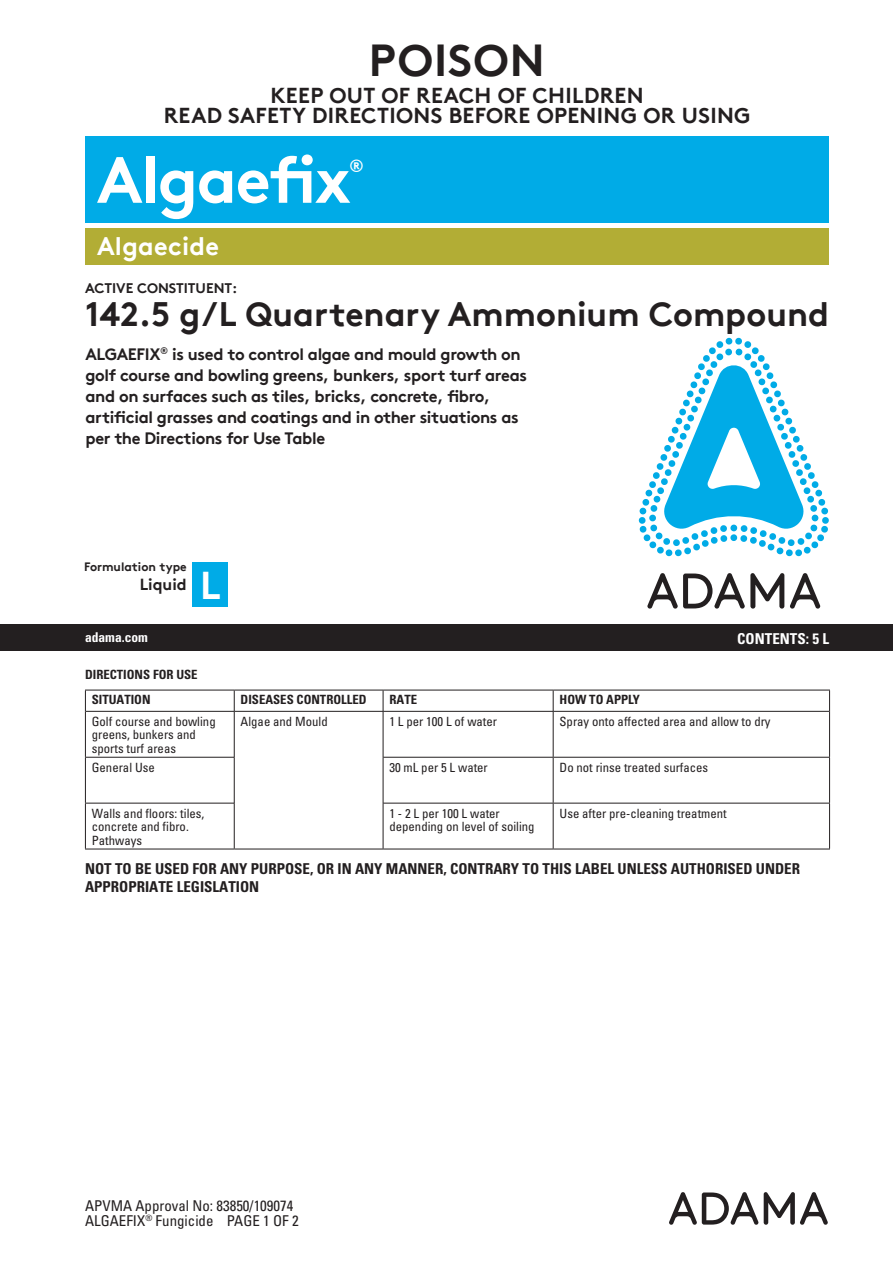
<style>
.page{position:relative;width:893px;height:1263px;background:#fff}
.page>*{position:absolute;margin:0;border:0;box-sizing:border-box;transform-origin:0 0}
.t1{font:700 65.25px "Brown TT";letter-spacing:-.02em;color:#fff}
.t2{font:700 44.85px "Brown TT";letter-spacing:.02em;color:#231f20}
.t3{font:700 38.7px "Brown TT";color:#fff}
.t4{font:700 33.9px "Brown TT";color:#231f20}
.t5{font:700 25.35px "Brown TT";letter-spacing:.01em;color:#fff}
.t6{font:700 21.6px/20.1px "Brown TT";letter-spacing:.015em;color:#231f20;text-align:center}
.t7{font:700 17.7px "Brown TT";color:#fff}
.t8{font:700 16.5px/21px "Brown TT";letter-spacing:-.02em;color:#231f20}
.t9{font:700 16.05px "Brown TT";color:#231f20}
.t10{font:700 condensed 15px/18px "Univers";color:#231f20}
.t11{font:700 condensed 15px "Univers";color:#fff}
.t12{font:condensed 14.85px/15.8px "Univers";color:#231f20}
.t13{font:700 13.95px "Brown TT";color:#231f20}
.t14{font:700 condensed 13.5px "Univers";color:#fff}
.t15{font:condensed 12.75px/13.5px "Univers";color:#231f20}
.t16{font:700 condensed 12.75px "Univers";color:#231f20}
.t17{font:700 12.15px "Brown TT";color:#231f20}
</style>
<div class="page">
<svg style="left:669px;top:1192px;width:89px;height:33px"></svg>
<svg style="left:764px;top:1192px;width:64px;height:33px"></svg>
<div style="left:0;top:625px;width:893px;height:26px;background:#231f20"></div>
<svg style="left:790px;top:573px;width:30px;height:36px"></svg>
<svg style="left:647px;top:573px;width:137px;height:36px"></svg>
<svg style="left:638px;top:337px;width:191px;height:220px"></svg>
<svg style="left:234px;top:691px;width:1px;height:20px"></svg>
<svg style="left:383px;top:691px;width:1px;height:20px"></svg>
<svg style="left:553px;top:691px;width:1px;height:20px"></svg>
<hr style="left:86px;top:711px;width:148px;height:1px;background:#231f20">
<hr style="left:234px;top:711px;width:149px;height:1px;background:#231f20">
<hr style="left:234px;top:711px;width:1px;height:46px;background:#231f20">
<hr style="left:383px;top:711px;width:170px;height:1px;background:#231f20">
<hr style="left:383px;top:711px;width:1px;height:46px;background:#231f20">
<hr style="left:553px;top:711px;width:276px;height:1px;background:#231f20">
<hr style="left:553px;top:711px;width:1px;height:46px;background:#231f20">
<hr style="left:234px;top:757px;width:1px;height:46px;background:#231f20">
<hr style="left:383px;top:757px;width:1px;height:46px;background:#231f20">
<hr style="left:553px;top:758px;width:1px;height:45px;background:#231f20">
<hr style="left:234px;top:803px;width:1px;height:46px;background:#231f20">
<hr style="left:383px;top:803px;width:1px;height:46px;background:#231f20">
<hr style="left:553px;top:803px;width:1px;height:46px;background:#231f20">
<hr style="left:85px;top:690px;width:149px;height:1px;background:#231f20">
<svg style="left:85px;top:690px;width:1px;height:21px"></svg>
<hr style="left:234px;top:690px;width:149px;height:1px;background:#231f20">
<hr style="left:383px;top:690px;width:170px;height:1px;background:#231f20">
<hr style="left:553px;top:690px;width:277px;height:1px;background:#231f20">
<svg style="left:829px;top:690px;width:1px;height:21px"></svg>
<hr style="left:85px;top:711px;width:1px;height:46px;background:#231f20">
<hr style="left:829px;top:711px;width:1px;height:46px;background:#231f20">
<hr style="left:85px;top:757px;width:149px;height:1px;background:#231f20">
<hr style="left:85px;top:758px;width:1px;height:45px;background:#231f20">
<hr style="left:383px;top:757px;width:170px;height:1px;background:#231f20">
<hr style="left:553px;top:757px;width:277px;height:1px;background:#231f20">
<hr style="left:829px;top:758px;width:1px;height:45px;background:#231f20">
<hr style="left:85px;top:803px;width:149px;height:1px;background:#231f20">
<hr style="left:85px;top:803px;width:1px;height:46px;background:#231f20">
<hr style="left:383px;top:803px;width:170px;height:1px;background:#231f20">
<hr style="left:553px;top:803px;width:277px;height:1px;background:#231f20">
<hr style="left:829px;top:803px;width:1px;height:46px;background:#231f20">
<hr style="left:85px;top:849px;width:149px;height:1px;background:#231f20">
<hr style="left:234px;top:849px;width:149px;height:1px;background:#231f20">
<hr style="left:383px;top:849px;width:170px;height:1px;background:#231f20">
<hr style="left:553px;top:849px;width:277px;height:1px;background:#231f20">
<div style="left:193px;top:562px;width:35px;height:44px;background:#00abe7"></div>
<div style="left:85px;top:136px;width:744px;height:86px;background:#00abe7"></div>
<div style="left:85px;top:228px;width:744px;height:36px;background:#b2ad35"></div>
<h2 class="t2" style="left:369px;top:33px;width:177px">POISON</h2>
<h3 class="t6" style="left:164px;top:85px;width:588px">KEEP OUT OF REACH OF CHILDREN<br>READ SAFETY DIRECTIONS BEFORE OPENING OR USING</h3>
<h1 class="t1" style="left:97px;top:140px;width:255px">Algaefix</h1>
<h3 class="t7" style="left:349px;top:155px;width:16px">®</h3>
<h3 class="t5" style="left:97px;top:230px;width:123px">Algaecide</h3>
<p class="t13" style="left:85px;top:280px;width:154px">ACTIVE CONSTITUENT:</p>
<h3 class="t4" style="left:85px;top:293px;width:745px">142.5 g/L Quartenary Ammonium Compound</h3>
<p class="t8" style="left:85px;top:343px;width:443px">ALGAEFIX<sup>®</sup> is used to control algae and mould growth on golf course and bowling greens, bunkers, sport turf areas and on surfaces such as tiles, bricks, concrete, fibro, artificial grasses and coatings and in other situations as per the Directions for Use Table</p>
<p class="t17" style="left:84px;top:559px;width:104px">Formulation type</p>
<p class="t9" style="left:140px;top:575px;width:49px">Liquid</p>
<h3 class="t3" style="left:200px;top:562px;width:22px">L</h3>
<p class="t14" style="left:85px;top:628px;width:64px">adama.com</p>
<p class="t11" style="left:737px;top:629px;width:93px">CONTENTS: 5 L</p>
<p class="t16" style="left:85px;top:666px;width:114px">DIRECTIONS FOR USE</p>
<p class="t16" style="left:92px;top:692px;width:60px">SITUATION</p>
<p class="t16" style="left:241px;top:692px;width:128px">DISEASES CONTROLLED</p>
<p class="t16" style="left:389px;top:692px;width:29px">RATE</p>
<p class="t16" style="left:560px;top:692px;width:82px">HOW TO APPLY</p>
<p class="t15" style="left:92px;top:714px;width:125px">Golf course and bowling greens, bunkers and sports turf areas</p>
<p class="t15" style="left:241px;top:714px;width:89px">Algae and Mould</p>
<p class="t15" style="left:389px;top:714px;width:109px">1 L per 100 L of water</p>
<p class="t15" style="left:560px;top:714px;width:213px">Spray onto affected area and allow to dry</p>
<p class="t15" style="left:92px;top:760px;width:65px">General Use</p>
<p class="t15" style="left:389px;top:760px;width:100px">30 mL per 5 L water</p>
<p class="t15" style="left:560px;top:760px;width:150px">Do not rinse treated surfaces</p>
<p class="t15" style="left:92px;top:806px;width:114px">Walls and floors: tiles, concrete and fibro.<br>Pathways</p>
<p class="t15" style="left:389px;top:806px;width:147px">1 - 2 L per 100 L water depending on level of soiling</p>
<p class="t15" style="left:560px;top:806px;width:169px">Use after pre-cleaning treatment</p>
<p class="t10" style="left:85px;top:859px;width:717px">NOT TO BE USED FOR ANY PURPOSE, OR IN ANY MANNER, CONTRARY TO THIS LABEL UNLESS AUTHORISED UNDER<br>APPROPRIATE LEGISLATION</p>
<p class="t12" style="left:85px;top:1197px;width:215px">APVMA Approval No: 83850/109074<br>ALGAEFIX<sup>®</sup> Fungicide PAGE 1 OF 2</p>
</div>
